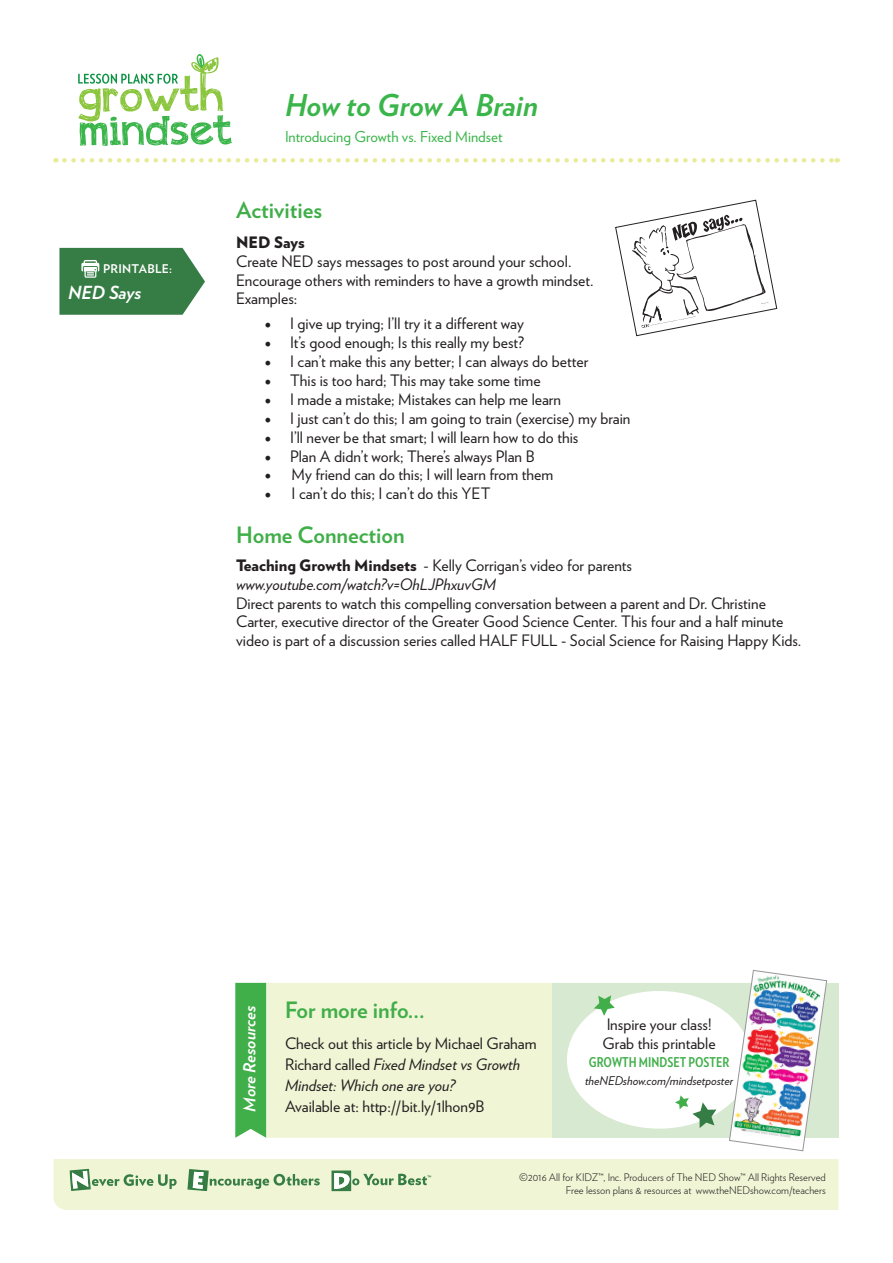
<style>
.page{position:relative;width:893px;height:1263px;background:#fff}
.page>*{position:absolute;margin:0;border:0;box-sizing:border-box;transform-origin:0 0}
.t1{font:italic 700 30px "Verlag";letter-spacing:-.01em;color:#3ab54a}
.t2{font:700 22.5px "Verlag";color:#40ae49}
.t3{font:italic 700 18px "Verlag";color:#fff}
.t4{font:italic 700 16.65px "Verlag";color:#fff}
.t5{font:15.75px/18.9px "Verlag";color:#231f20}
.t6{font:italic 15.75px "Verlag";color:#231f20}
.t7{font:900 15.75px "Verlag";color:#231f20}
.t8{font:15px "Verlag";color:#3ab54a}
.t9{font:700 13.5px "Verlag Condensed";color:#40ae49}
.t10{font:italic 12px "Verlag";color:#231f20}
.t11{font:700 12px "Verlag";letter-spacing:.025em;color:#fff}
.t12{font:300 10.5px/12.6px "Verlag";color:#231f20;text-align:right}
.t13{font:700 10.5px "Verlag Condensed";color:#367d45}
.s1{font-family:"Minion Pro";font-size:18px}
.s2{font-weight:900}
.s3{font-style:italic}
</style>
<div class="page">
<div style="left:266px;top:983px;width:573px;height:155px;background:#f0f5d5"></div>
<div style="left:235px;top:983px;width:31px;height:155px;background:#40ae49"></div>
<svg style="left:64px;top:158px;width:774px;height:5px"></svg>
<div style="left:552px;top:983px;width:286px;height:155px;background:#d8e9d2"></div>
<div style="left:567px;top:991px;width:184px;height:137px;background:#fff;border-radius:50%"></div>
<img style="left:729px;top:969px;width:99px;height:183px">
<svg style="left:675px;top:1095px;width:41px;height:33px"></svg>
<svg style="left:594px;top:995px;width:21px;height:21px"></svg>
<svg style="left:78px;top:54px;width:154px;height:92px"></svg>
<svg style="left:54px;top:1159px;width:785px;height:51px;background:#e6efce"></svg>
<svg style="left:59px;top:248px;width:146px;height:67px;background:#4a8a58"></svg>
<svg style="left:615px;top:199px;width:163px;height:137px"></svg>
<p class="t11" style="left:103px;top:260px;width:71px">PRINTABLE:</p>
<p class="t3" style="left:68px;top:278px;width:75px">NED Says</p>
<p class="t1" style="left:285px;top:82px;width:254px">How to Grow A Brain</p>
<p class="t8" style="left:285px;top:125px;width:219px">Introducing Growth vs. Fixed Mindset</p>
<p class="t2" style="left:236px;top:192px;width:87px">Activities</p>
<p class="t7" style="left:236px;top:229px;width:70px">NED Says</p>
<p class="t5" style="left:236px;top:251px;width:359px">Create NED says messages to post around your school.<br>Encourage others with reminders to have a growth mindset.</p>
<p class="t5" style="left:236px;top:288px;width:63px">Examples:</p>
<p class="t5" style="left:265px;top:313px;width:261px"><span class="s1">•</span> I give up trying; I’ll try it a different way</p>
<p class="t5" style="left:265px;top:332px;width:261px"><span class="s1">•</span> It’s good enough; Is this really my best?</p>
<p class="t5" style="left:265px;top:351px;width:325px"><span class="s1">•</span> I can’t make this any better; I can always do better</p>
<p class="t5" style="left:265px;top:370px;width:277px"><span class="s1">•</span> This is too hard; This may take some time</p>
<p class="t5" style="left:265px;top:389px;width:298px"><span class="s1">•</span> I made a mistake; Mistakes can help me learn</p>
<p class="t5" style="left:265px;top:408px;width:367px"><span class="s1">•</span> I just can’t do this; I am going to train (exercise) my brain</p>
<p class="t5" style="left:265px;top:427px;width:315px"><span class="s1">•</span> I’ll never be that smart; I will learn how to do this</p>
<p class="t5" style="left:265px;top:446px;width:271px"><span class="s1">•</span> Plan A didn’t work; There’s always Plan B</p>
<p class="t5" style="left:265px;top:464px;width:290px"><span class="s1">•</span> My friend can do this; I will learn from them</p>
<p class="t5" style="left:265px;top:483px;width:227px"><span class="s1">•</span> I can’t do this; I can’t do this YET</p>
<p class="t2" style="left:236px;top:517px;width:170px">Home Connection</p>
<p class="t5" style="left:236px;top:555px;width:397px"><span class="s2">Teaching Growth Mindsets</span> - Kelly Corrigan’s video for parents</p>
<p class="t6" style="left:236px;top:572px;width:261px">www.youtube.com/watch?v=OhLJPhxuvGM</p>
<p class="t5" style="left:236px;top:593px;width:567px">Direct parents to watch this compelling conversation between a parent and Dr. Christine<br>Carter, executive director of the Greater Good Science Center. This four and a half minute video is part of a discussion series called HALF FULL - Social Science for Raising Happy Kids.</p>
<p class="t4" style="left:236px;top:1111px;width:107px;rotate:-90deg">More Resources</p>
<p class="t2" style="left:285px;top:992px;width:141px">For more info...</p>
<p class="t5" style="left:285px;top:1032px;width:253px;line-height:21px">Check out this article by Michael Graham<br>Richard called <span class="s3">Fixed Mindset vs Growth<br>Mindset: Which one are you?</span></p>
<p class="t5" style="left:285px;top:1096px;width:201px">Available at: http://bit.ly/1lhon9B</p>
<p class="t5" style="left:603px;top:1014px;width:115px">Inspire your class!<br>Grab this printable</p>
<p class="t9" style="left:589px;top:1052px;width:142px">GROWTH MINDSET POSTER</p>
<p class="t10" style="left:585px;top:1072px;width:150px">theNEDshow.com/mindsetposter</p>
<p class="t13" style="left:427px;top:1172px;width:5px">™</p>
<p class="t12" style="left:519px;top:1171px;width:308px">©2016 All for KIDZ™, Inc. Producers of The NED Show™ All Rights Reserved<br>Free lesson plans &amp; resources at www.theNEDshow.com/teachers</p>
</div>
